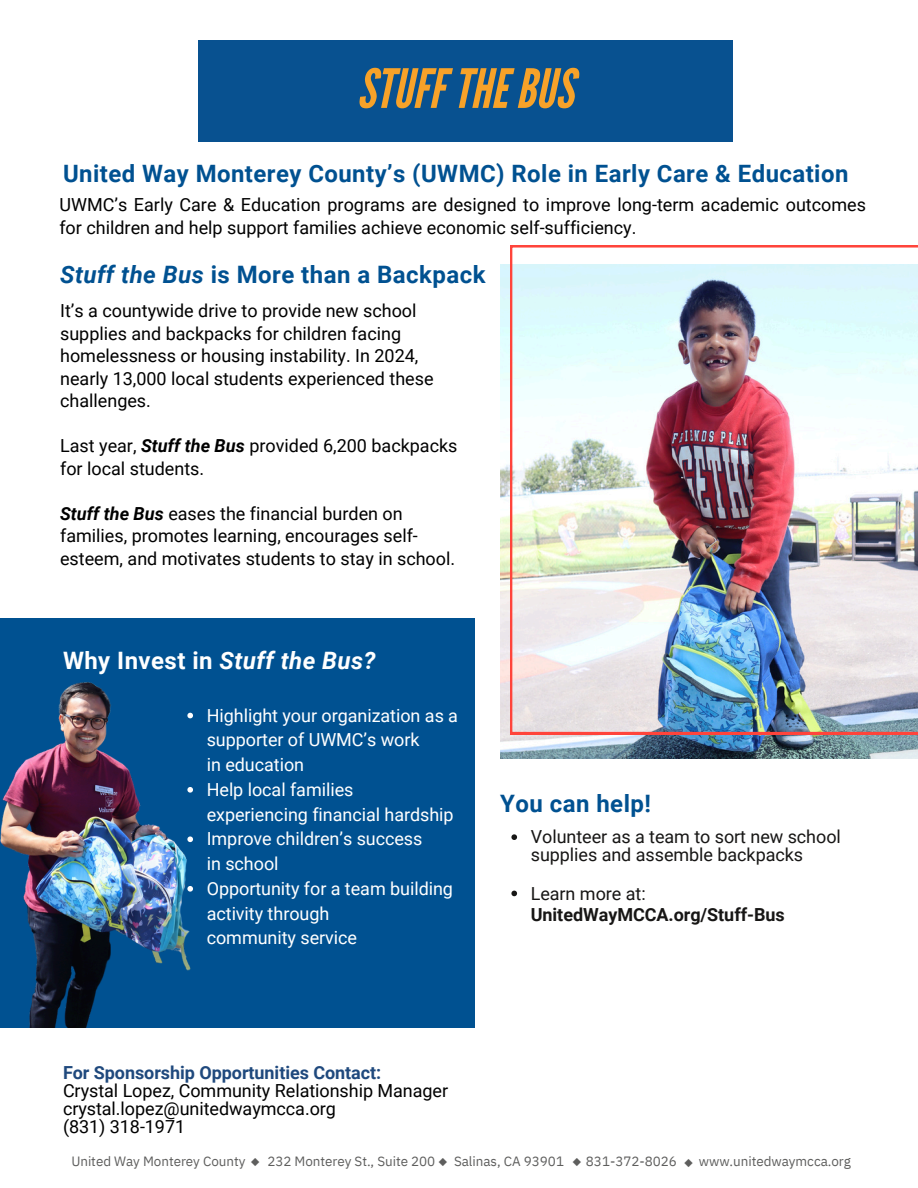
<style>
.page{position:relative;width:918px;height:1188px;background:#fff}
.page>*{position:absolute;margin:0;border:0;box-sizing:border-box;transform-origin:0 0}
.t1{font:italic 54px "League Gothic";color:#f7a229}
.t2{font:700 24px "Roboto";letter-spacing:.02em;color:#005191}
.t3{font:italic 700 24px "Roboto";letter-spacing:.02em;color:#fff}
.t4{font:18px/22.5px "Roboto";color:#000}
.t5{font:18px/24.8px "Roboto";color:#fff}
.t6{font:18px/18px "Roboto";color:#171615}
.t7{font:700 18px/21.3px "Roboto";letter-spacing:-.005em;color:#171615}
.t8{font:15px "Montserrat";color:#5e5e5d}
.t9{font:13.5px "IBM Plex Sans";letter-spacing:-.005em;color:#5e5e5d}
.s1{font-style:italic}
.s2{font-weight:700;font-style:italic}
.s3{font-style:normal}
.s4{font-weight:400}
.s5{font-weight:700;color:#1f497d}
</style>
<div class="page">
<img style="left:500px;top:265px;width:418px;height:494px">
<div style="left:198px;top:40px;width:534px;height:101px;background:#085190"></div>
<img style="left:510px;top:245px;width:408px;height:489px">
<div style="left:0;top:618px;width:475px;height:410px;background:#005191"></div>
<img style="left:0;top:682px;width:192px;height:346px">
<svg style="left:187px;top:713px;width:6px;height:5px"></svg>
<svg style="left:187px;top:787px;width:6px;height:6px"></svg>
<svg style="left:187px;top:836px;width:6px;height:6px"></svg>
<svg style="left:187px;top:886px;width:6px;height:6px"></svg>
<svg style="left:511px;top:834px;width:6px;height:6px"></svg>
<svg style="left:511px;top:891px;width:6px;height:5px"></svg>
<p class="t1" style="left:357px;top:57px;width:218px">STUFFTHEBUS</p>
<p class="t2" style="left:63px;top:160px;width:787px">United Way Monterey County’s (UWMC) Role in Early Care &amp; Education</p>
<p class="t4" style="left:59px;top:194px;width:808px">UWMC’s Early Care &amp; Education programs are designed to improve long-term academic outcomes for children and help support families achieve economic self-sufficiency.</p>
<p class="t2" style="left:60px;top:261px;width:427px"><span class="s1">Stuff the Bus</span> is More than a Backpack</p>
<h3 class="t4" style="left:60px;top:300px;width:375px">It’s a countywide drive to provide new school supplies and backpacks for children facing homelessness or housing instability. In 2024, nearly 13,000 local students experienced these challenges.</h3>
<h2 class="t4" style="left:60px;top:435px;width:399px">Last year, <span class="s2">Stuff the Bus</span> provided 6,200 backpacks for local students.</h2>
<p class="t4" style="left:60px;top:502px;width:397px"><span class="s2">Stuff the Bus</span> eases the financial burden on families, promotes learning, encourages self&shy;esteem, and motivates students to stay in school.</p>
<p class="t3" style="left:63px;top:647px;width:314px"><span class="s3">Why Invest in</span> Stuff the Bus?</p>
<p class="t5" style="left:207px;top:703px;width:253px">Highlight your organization as a supporter of UWMC’s work<br>in education</p>
<h1 class="t5" style="left:207px;top:777px;width:248px">Help local families experiencing financial hardship</h1>
<h2 class="t5" style="left:207px;top:827px;width:217px">Improve children’s success in school</h2>
<h3 class="t5" style="left:207px;top:876px;width:248px">Opportunity for a team building activity through<br>community service</h3>
<p class="t2" style="left:500px;top:789px;width:152px">You can help!</p>
<h3 class="t6" style="left:531px;top:828px;width:312px">Volunteer as a team to sort new school supplies and assemble backpacks</h3>
<h3 class="t7" style="left:531px;top:883px;width:255px"><span class="s4">Learn more at:<br></span>UnitedWayMCCA.org/Stuff-Bus</h3>
<h2 class="t4" style="left:63px;top:1064px;width:387px;line-height:18px"><span class="s5">For Sponsorship Opportunities Contact:<br></span>Crystal Lopez, Community Relationship Manager crystal.lopez@unitedwaymcca.org<br>(831) 318-1971</h2>
<p class="t9" style="left:71px;top:1152px;width:176px">United Way Monterey County</p>
<h2 class="t8" style="left:251px;top:1151px;width:10px">◆</h2>
<p class="t9" style="left:267px;top:1152px;width:169px">232 Monterey St., Suite 200</p>
<p class="t8" style="left:439px;top:1151px;width:10px">◆</p>
<p class="t9" style="left:454px;top:1152px;width:111px">Salinas, CA 93901</p>
<p class="t8" style="left:572px;top:1151px;width:10px">◆</p>
<p class="t9" style="left:586px;top:1152px;width:92px">831-372-8026</p>
<h3 class="t8" style="left:684px;top:1152px;width:10px">◆</h3>
<p class="t9" style="left:699px;top:1152px;width:154px">www.unitedwaymcca.org</p>
</div>
